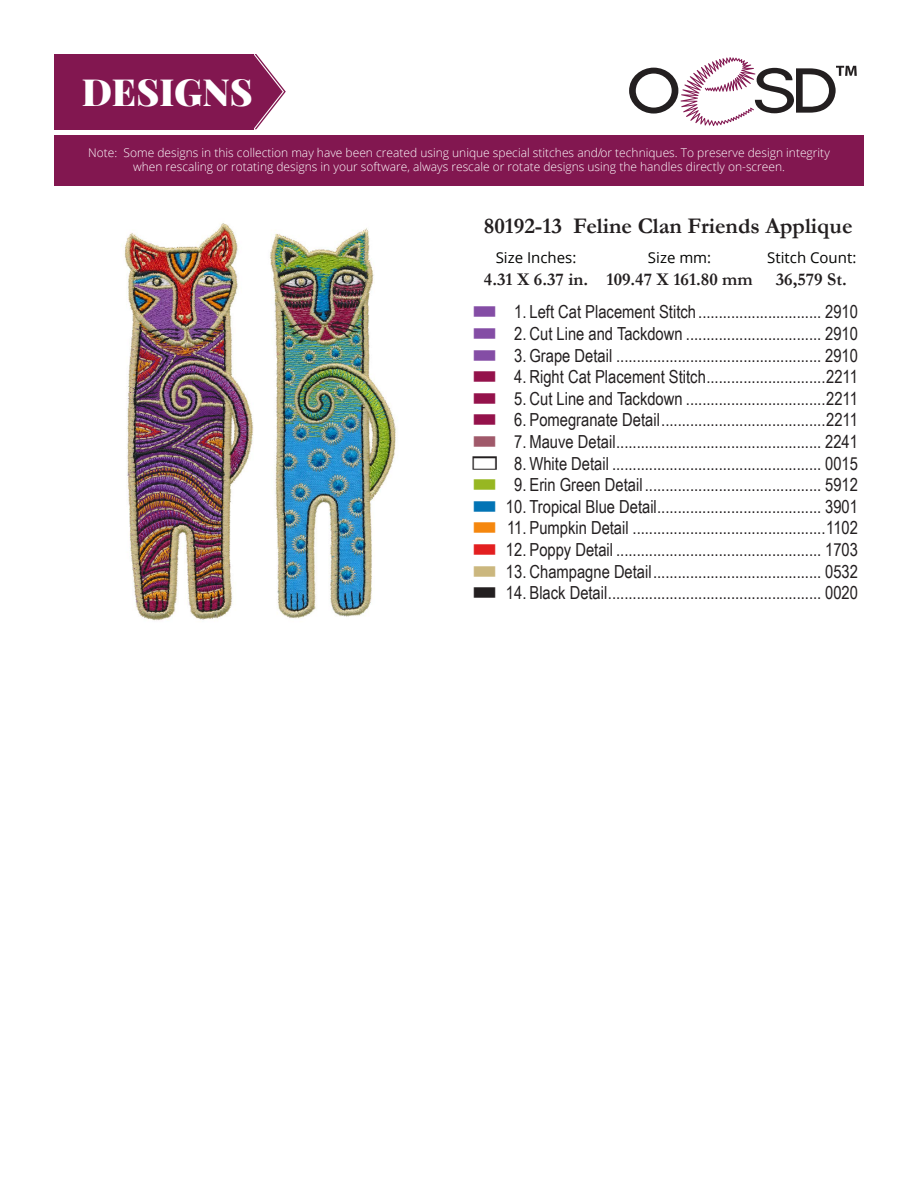
<style>
.page{position:relative;width:918px;height:1188px;background:#fff}
.page>*{position:absolute;margin:0;border:0;box-sizing:border-box;transform-origin:0 0}
.t1{font:900 37.5px "Playfair Display";color:#fff}
.t2{font:700 22.5px "Garamond";color:#231f20}
.t3{font:18px "Arial Narrow";color:#231f20}
.t4{font:700 18px "Garamond";color:#231f20}
.t5{font:15px "Open Sans";color:#040503}
.t6{font:300 12px/14.4px "Open Sans";color:#fff;text-align:center}
.s1{color:#844da5}
.s2{color:#94124b}
.s3{color:#a0596a}
.s4{color:#fff}
.s5{color:#97b722}
.s6{color:#0274b5}
.s7{color:#f5870e}
.s8{color:#e31f20}
.s9{color:#cbb77e}
</style>
<div class="page">
<svg style="left:629px;top:57px;width:228px;height:69px"></svg>
<div style="left:54px;top:135px;width:810px;height:51px;background:#821750"></div>
<div style="left:54px;top:54px;width:199px;height:75px;background:#821750"></div>
<svg style="left:253px;top:54px;width:33px;height:75px"></svg>
<div style="left:473px;top:456px;width:24px;height:14px;border:3px solid #231f20"></div>
<img style="left:124px;top:223px;width:272px;height:398px">
<h1 class="t1" style="left:82px;top:67px;width:172px">DESIGNS</h1>
<p class="t6" style="left:88px;top:145px;width:743px">Note: Some designs in this collection may have been created using unique special stitches and/or techniques. To preserve design integrity when rescaling or rotating designs in your software, always rescale or rotate designs using the handles directly on-screen.</p>
<p class="t2" style="left:484px;top:211px;width:370px">80192-13 Feline Clan Friends Applique</p>
<p class="t4" style="left:484px;top:267px;width:106px">4.31 X 6.37 in.</p>
<p class="t4" style="left:607px;top:267px;width:148px">109.47 X 161.80 mm</p>
<p class="t4" style="left:776px;top:267px;width:72px">36,579 St.</p>
<p class="t5" style="left:496px;top:247px;width:82px">Size Inches:</p>
<p class="t5" style="left:648px;top:247px;width:65px">Size mm:</p>
<p class="t5" style="left:767px;top:247px;width:91px">Stitch Count:</p>
<p class="t3" style="left:472px;top:299px;width:387px"><span class="s1">■</span> 1. Left Cat Placement Stitch .............................. 2910</p>
<p class="t3" style="left:472px;top:320px;width:387px"><span class="s1">■</span> 2. Cut Line and Tackdown ................................. 2910</p>
<p class="t3" style="left:472px;top:342px;width:387px"><span class="s1">■</span> 3. Grape Detail .................................................. 2910</p>
<p class="t3" style="left:472px;top:364px;width:387px"><span class="s2">■</span> 4. Right Cat Placement Stitch.............................2211</p>
<p class="t3" style="left:472px;top:385px;width:387px"><span class="s2">■</span> 5. Cut Line and Tackdown ..................................2211</p>
<p class="t3" style="left:472px;top:407px;width:387px"><span class="s2">■</span> 6. Pomegranate Detail........................................2211</p>
<p class="t3" style="left:472px;top:428px;width:387px"><span class="s3">■</span> 7. Mauve Detail.................................................. 2241</p>
<p class="t3" style="left:472px;top:450px;width:387px"><span class="s4">■</span> 8. White Detail ................................................... 0015</p>
<p class="t3" style="left:472px;top:472px;width:387px"><span class="s5">■</span> 9. Erin Green Detail ........................................... 5912</p>
<p class="t3" style="left:472px;top:493px;width:387px"><span class="s6">■</span> 10. Tropical Blue Detail........................................ 3901</p>
<p class="t3" style="left:472px;top:515px;width:387px"><span class="s7">■</span> 11. Pumpkin Detail ...............................................1102</p>
<p class="t3" style="left:472px;top:536px;width:387px"><span class="s8">■</span> 12. Poppy Detail .................................................. 1703</p>
<p class="t3" style="left:472px;top:558px;width:387px"><span class="s9">■</span> 13. Champagne Detail......................................... 0532</p>
<p class="t3" style="left:472px;top:580px;width:387px">■ 14. Black Detail.................................................... 0020</p>
</div>
